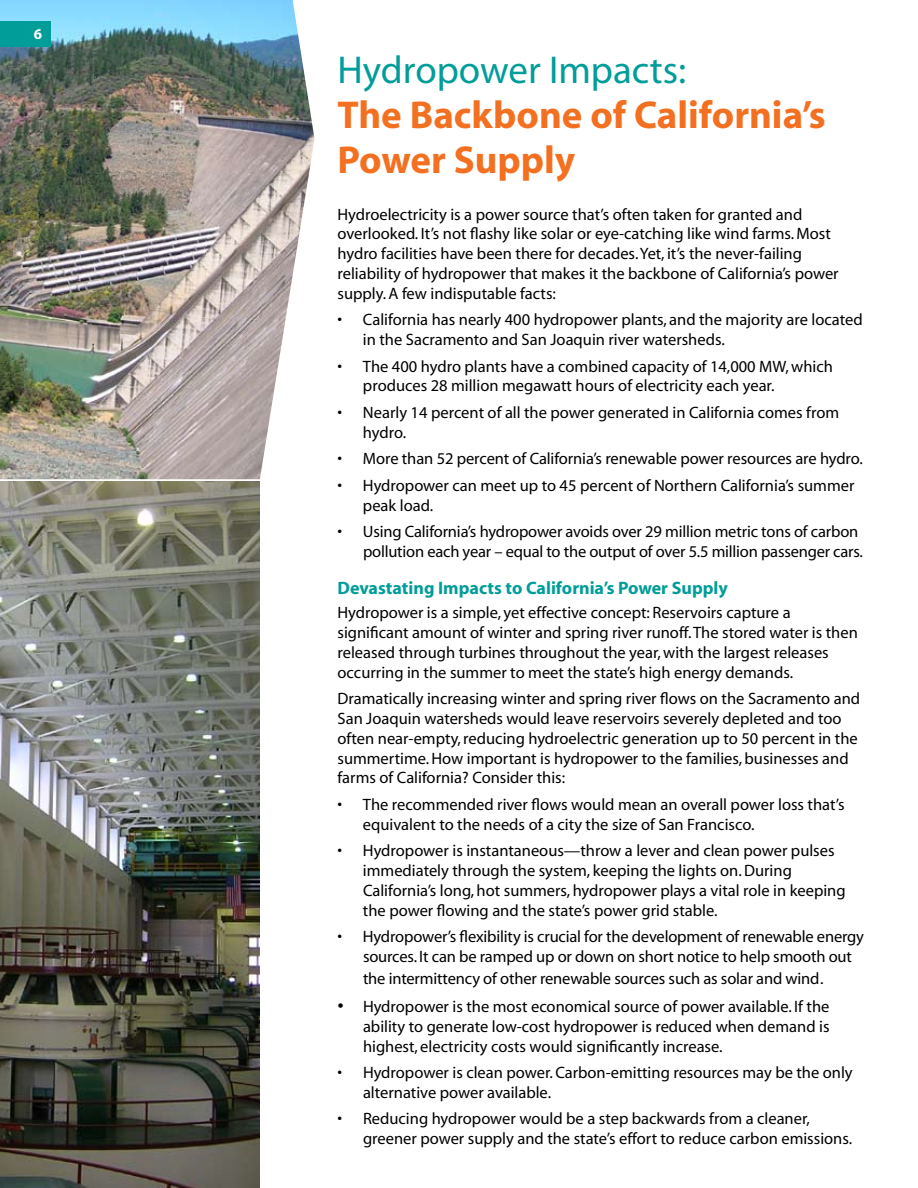
<style>
.page{position:relative;width:918px;height:1188px;background:#fff}
.page>*{position:absolute;margin:0;border:0;box-sizing:border-box;transform-origin:0 0}
.t1{font:700 39px/45px "Myriad";color:#f37021}
.t2{font:39px "Myriad";color:#009d99}
.t3{font:700 18px "Myriad";color:#009d99}
.t4{font:16.5px/19.8px "Myriad";color:#000}
.t5{font:700 15px "Myriad Pro";color:#fff}
.s1{font-family:"Arial";font-size:18px}
</style>
<div class="page">
<img style="left:0;top:0;width:315px;height:479px">
<div style="left:0;top:21px;width:51px;height:26px;background:#009d99"></div>
<img style="left:0;top:482px;width:260px;height:706px">
<p class="t5" style="left:34px;top:24px;width:10px">6</p>
<h1 class="t2" style="left:338px;top:51px;width:350px">Hydropower Impacts:</h1>
<h1 class="t1" style="left:338px;top:94px;width:490px">The Backbone of California’s<br>Power Supply</h1>
<p class="t4" style="left:338px;top:205px;width:503px">Hydroelectricity is a power source that’s often taken for granted and overlooked. It’s not flashy like solar or eye-catching like wind farms. Most hydro facilities have been there for decades. Yet, it’s the never-failing reliability of hydropower that makes it the backbone of California’s power supply. A few indisputable facts:</p>
<p class="t4" style="left:363px;top:311px;width:501px;text-indent:-25px">• California has nearly 400 hydropower plants, and the majority are located in the Sacramento and San Joaquin river watersheds.</p>
<p class="t4" style="left:363px;top:357px;width:472px;text-indent:-25px">• The 400 hydro plants have a combined capacity of 14,000 MW,which produces 28 million megawatt hours of electricity each year.</p>
<p class="t4" style="left:363px;top:403px;width:478px;text-indent:-25px">• Nearly 14 percent of all the power generated in California comes from hydro.</p>
<p class="t4" style="left:338px;top:450px;width:527px">• More than 52 percent of California’s renewable power resources are hydro.</p>
<p class="t4" style="left:363px;top:476px;width:493px;text-indent:-25px">• Hydropower can meet up to 45 percent of Northern California’s summer peak load.</p>
<p class="t4" style="left:338px;top:523px;width:527px;text-align:right">• Using California’s hydropower avoids over 29 million metric tons of carbon pollution each year – equal to the output of over 5.5 million passenger cars.</p>
<p class="t3" style="left:338px;top:579px;width:392px">Devastating Impacts to California’s Power Supply</p>
<p class="t4" style="left:338px;top:604px;width:522px">Hydropower is a simple, yet effective concept: Reservoirs capture a significant amount of winter and spring river runoff. The stored water is then released through turbines throughout the year, with the largest releases occurring in the summer to meet the state’s high energy demands.</p>
<p class="t4" style="left:338px;top:689px;width:524px">Dramatically increasing winter and spring river flows on the Sacramento and San Joaquin watersheds would leave reservoirs severely depleted and too often near-empty, reducing hydroelectric generation up to 50 percent in the summertime. How important is hydropower to the families, businesses and farms of California? Consider this:</p>
<p class="t4" style="left:363px;top:795px;width:483px;text-indent:-25px">• The recommended river flows would mean an overall power loss that’s equivalent to the needs of a city the size of San Francisco.</p>
<p class="t4" style="left:363px;top:842px;width:484px;text-indent:-25px">• Hydropower is instantaneous—throw a lever and clean power pulses immediately through the system, keeping the lights on.During California’s long, hot summers, hydropower plays a vital role in keeping the power flowing and the state’s power grid stable.</p>
<p class="t4" style="left:363px;top:928px;width:503px;text-indent:-26px">• Hydropower’s flexibility is crucial for the development of renewable energy sources. It can be ramped up or down on short notice to help smooth out</p>
<p class="t4" style="left:363px;top:969px;width:463px">the intermittency of other renewable sources such as solar and wind<span class="s1">.</span></p>
<p class="t4" style="left:363px;top:997px;width:468px;text-align:justify;text-indent:-25px"><span class="s1">•</span> Hydropower is the most economical source of power available. If the ability to generate low-cost hydropower is reduced when demand is highest, electricity costs would significantly increase.</p>
<p class="t4" style="left:363px;top:1063px;width:491px;text-indent:-25px">• Hydropower is clean power.Carbon-emitting resources may be the only alternative power available.</p>
<p class="t4" style="left:363px;top:1110px;width:491px;text-indent:-26px">• Reducing hydropower would be a step backwards from a cleaner, greener power supply and the state’s effort to reduce carbon emissions.</p>
</div>
